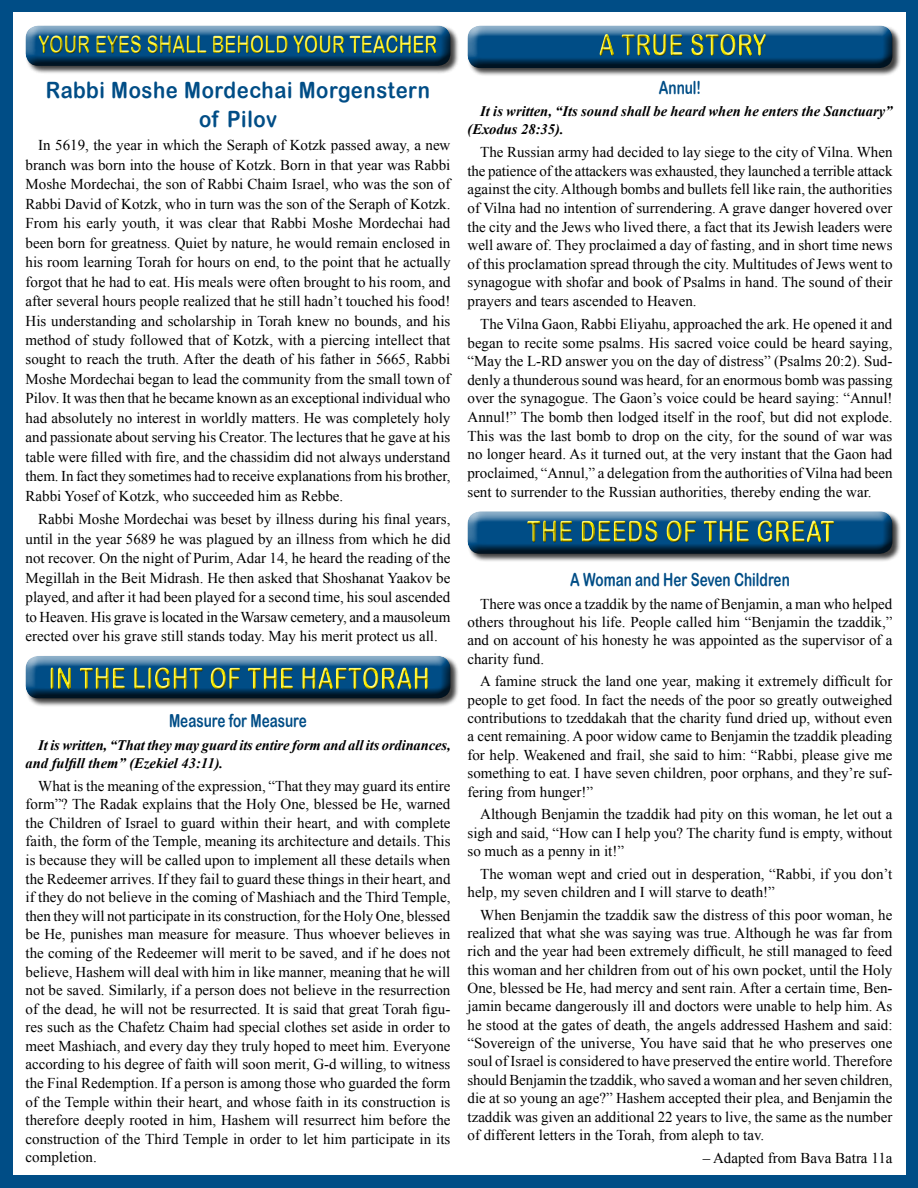
<style>
.page{position:relative;width:918px;height:1188px;background:#004d86}
.page>*{position:absolute;margin:0;border:0;box-sizing:border-box;transform-origin:0 0}
.t1{font:24px "Arial Rounded MT Bold";color:#fff200;scale:.75 1}
.t2{font:22.5px/28.5px "Arial Rounded MT Bold";letter-spacing:.03em;color:#004d86;text-align:center;scale:.9 1}
.t3{font:18px "Arial Rounded MT Bold";color:#004d86;scale:.75 1}
.t4{font:15px/18.6px "Times New Roman";color:#000;text-align:justify}
.t5{font:italic 700 14.55px/18px "Times New Roman";color:#000}
</style>
<div class="page">
<div style="left:13px;top:13px;width:892px;height:1162px;background:#fff"></div>
<div style="left:25px;top:25px;width:440px;height:56px;background:#000;opacity:.75"></div>
<div style="left:24px;top:24px;width:429px;height:44px;background:#000;opacity:.75"></div>
<div style="left:467px;top:511px;width:440px;height:58px;background:#000;opacity:.75"></div>
<div style="left:466px;top:510px;width:429px;height:45px;background:#000;opacity:.75"></div>
<div style="left:526px;top:520px;width:309px;height:24px;background:#000;opacity:.91"></div>
<div style="left:467px;top:25px;width:440px;height:63px;background:#000;opacity:.75"></div>
<div style="left:466px;top:19px;width:429px;height:51px;background:#000;opacity:.75"></div>
<div style="left:599px;top:33px;width:168px;height:24px;background:#000;opacity:.91"></div>
<div style="left:25px;top:655px;width:440px;height:58px;background:#000;opacity:.75"></div>
<div style="left:24px;top:655px;width:429px;height:45px;background:#000;opacity:.75"></div>
<div style="left:50px;top:667px;width:378px;height:24px;background:#000;opacity:.91"></div>
<div style="left:25px;top:30px;width:434px;height:41px;background:#000;opacity:.91"></div>
<h1 class="t1" style="left:39px;top:31px;width:533px">Your Eyes Shall Behold Your Teacher</h1>
<h2 class="t2" style="left:46px;top:76px;width:428px">Rabbi Moshe Mordechai Morgenstern of Pilov</h2>
<p class="t4" style="left:26px;top:135px;width:427px;line-height:19.5px;text-indent:13px">In 5619, the year in which the Seraph of Kotzk passed away, a new branch was born into the house of Kotzk. Born in that year was Rabbi Moshe Mordechai, the son of Rabbi Chaim Israel, who was the son of Rabbi David of Kotzk, who in turn was the son of the Seraph of Kotzk.<br>From his early youth, it was clear that Rabbi Moshe Mordechai had been born for greatness. Quiet by nature, he would remain enclosed in his room learning Torah for hours on end, to the point that he actually forgot that he had to eat. His meals were often brought to his room, and after several hours people realized that he still hadn’t touched his food!<br>His understanding and scholarship in Torah knew no bounds, and his method of study followed that of Kotzk, with a piercing intellect that sought to reach the truth. After the death of his father in 5665, Rabbi Moshe Mordechai began to lead the community from the small town of Pilov. It was then that he became known as an exceptional individual who had absolutely no interest in worldly matters. He was completely holy and passionate about serving his Creator. The lectures that he gave at his table were filled with fire, and the chassidim did not always understand them. In fact they sometimes had to receive explanations from his brother, Rabbi Yosef of Kotzk, who succeeded him as Rebbe.</p>
<p class="t4" style="left:26px;top:509px;width:427px;line-height:19.5px;text-indent:13px">Rabbi Moshe Mordechai was beset by illness during his final years, until in the year 5689 he was plagued by an illness from which he did not recover. On the night of Purim, Adar 14, he heard the reading of the Megillah in the Beit Midrash. He then asked that Shoshanat Yaakov be played, and after it had been played for a second time, his soul ascended to Heaven. His grave is located in the Warsaw cemetery, and a mausoleum erected over his grave still stands today. May his merit protect us all.</p>
<p class="t3" style="left:169px;top:710px;width:185px">Measure for Measure</p>
<p class="t5" style="left:26px;top:735px;width:427px;text-indent:13px">It is written, “That they may guard its entire form and all its ordinances, and fulfill them” (Ezekiel 43:11).</p>
<p class="t4" style="left:26px;top:776px;width:427px;text-indent:13px">What is the meaning of the expression, “That they may guard its entire form”? The Radak explains that the Holy One, blessed be He, warned the Children of Israel to guard within their heart, and with complete faith, the form of the Temple, meaning its architecture and details. This is because they will be called upon to implement all these details when the Redeemer arrives. If they fail to guard these things in their heart, and if they do not believe in the coming of Mashiach and the Third Temple, then they will not participate in its construction, for the Holy One, blessed be He, punishes man measure for measure. Thus whoever believes in the coming of the Redeemer will merit to be saved, and if he does not believe, Hashem will deal with him in like manner, meaning that he will not be saved. Similarly, if a person does not believe in the resurrection of the dead, he will not be resurrected. It is said that great Torah figu&shy;res such as the Chafetz Chaim had special clothes set aside in order to meet Mashiach, and every day they truly hoped to meet him. Everyone according to his degree of faith will soon merit, G-d willing, to witness the Final Redemption. If a person is among those who guarded the form of the Temple within their heart, and whose faith in its construction is therefore deeply rooted in him, Hashem will resurrect him before the construction of the Third Temple in order to let him participate in its completion.</p>
<p class="t3" style="left:659px;top:77px;width:58px">Annul!</p>
<p class="t5" style="left:468px;top:102px;width:426px;text-indent:13px">It is written, “Its sound shall be heard when he enters the Sanctuary” (Exodus 28:35).</p>
<p class="t4" style="left:468px;top:143px;width:427px;text-indent:13px">The Russian army had decided to lay siege to the city of Vilna. When the patience of the attackers was exhausted, they launched a terrible attack against the city. Although bombs and bullets fell like rain, the authorities of Vilna had no intention of surrendering. A grave danger hovered over the city and the Jews who lived there, a fact that its Jewish leaders were well aware of. They proclaimed a day of fasting, and in short time news of this proclamation spread through the city. Multitudes of Jews went to synagogue with shofar and book of Psalms in hand. The sound of their prayers and tears ascended to Heaven.</p>
<p class="t4" style="left:468px;top:314px;width:427px;text-indent:13px">The Vilna Gaon, Rabbi Eliyahu, approached the ark. He opened it and began to recite some psalms. His sacred voice could be heard saying, “May the L-RD answer you on the day of distress” (Psalms 20:2). Sud&shy;denly a thunderous sound was heard, for an enormous bomb was passing over the synagogue. The Gaon’s voice could be heard saying: “Annul!<br>Annul!” The bomb then lodged itself in the roof, but did not explode.<br>This was the last bomb to drop on the city, for the sound of war was no longer heard. As it turned out, at the very instant that the Gaon had proclaimed, “Annul,” a delegation from the authorities of Vilna had been sent to surrender to the Russian authorities, thereby ending the war.</p>
<p class="t3" style="left:570px;top:569px;width:294px">A Woman and Her Seven Children</p>
<p class="t4" style="left:468px;top:594px;width:427px;text-indent:13px">There was once a tzaddik by the name of Benjamin, a man who helped others throughout his life. People called him “Benjamin the tzaddik,” and on account of his honesty he was appointed as the supervisor of a charity fund.</p>
<p class="t4" style="left:468px;top:672px;width:426px;text-indent:13px">A famine struck the land one year, making it extremely difficult for people to get food. In fact the needs of the poor so greatly outweighed contributions to tzeddakah that the charity fund dried up, without even a cent remaining. A poor widow came to Benjamin the tzaddik pleading for help. Weakened and frail, she said to him: “Rabbi, please give me something to eat. I have seven children, poor orphans, and they’re suf&shy;fering from hunger!”</p>
<p class="t4" style="left:468px;top:805px;width:426px;text-indent:13px">Although Benjamin the tzaddik had pity on this woman, he let out a sigh and said, “How can I help you? The charity fund is empty, without so much as a penny in it!”</p>
<p class="t4" style="left:468px;top:864px;width:426px;text-indent:13px">The woman wept and cried out in desperation, “Rabbi, if you don’t help, my seven children and I will starve to death!”</p>
<p class="t4" style="left:468px;top:905px;width:427px;text-indent:13px">When Benjamin the tzaddik saw the distress of this poor woman, he realized that what she was saying was true. Although he was far from rich and the year had been extremely difficult, he still managed to feed this woman and her children from out of his own pocket, until the Holy One, blessed be He, had mercy and sent rain. After a certain time, Ben&shy;jamin became dangerously ill and doctors were unable to help him. As he stood at the gates of death, the angels addressed Hashem and said: “Sovereign of the universe, You have said that he who preserves one soul of Israel is considered to have preserved the entire world. Therefore should Benjamin the tzaddik, who saved a woman and her seven children, die at so young an age?” Hashem accepted their plea, and Benjamin the tzaddik was given an additional 22 years to live, the same as the number of different letters in the Torah, from aleph to tav.</p>
<p class="t4" style="left:703px;top:1148px;width:191px">– Adapted from Bava Batra 11a</p>
</div>
